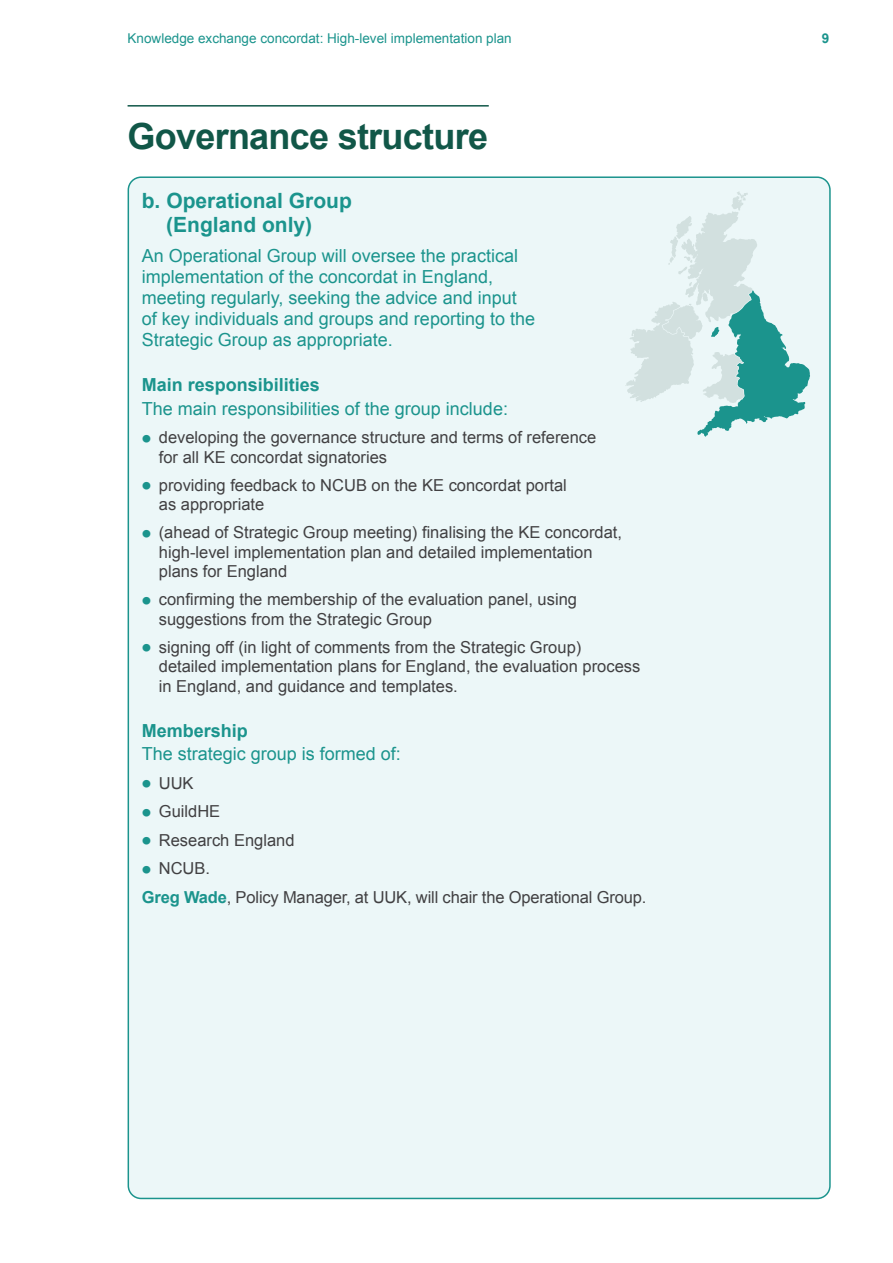
<style>
.page{position:relative;width:893px;height:1263px;background:#fff}
.page>*{position:absolute;margin:0;border:0;box-sizing:border-box;transform-origin:0 0}
.t1{font:700 36px "Arial";letter-spacing:-.02em;color:#115748}
.t2{font:700 21px/24px "Arial";color:#1b948d}
.t3{font:18px/21px "Arial";color:#1b948d}
.t4{font:700 18px "Arial";color:#1b948d}
.t5{font:16.5px/19.5px "Arial";color:#414042}
.t6{font:13.5px "Arial";color:#1b948d}
.t7{font:700 13.5px "Arial";color:#1b948d}
.s1{font-weight:700;font-size:27px;color:#1b948d}
.s2{font-weight:700;color:#1b948d}
</style>
<div class="page">
<hr style="left:128px;top:105px;width:361px;height:2px;background:#115748">
<div style="left:128px;top:177px;width:702px;height:1021px;background:#ecf7f8;border-radius:13px"></div>
<svg style="left:625px;top:192px;width:185px;height:245px"></svg>
<p class="t6" style="left:128px;top:29px;width:386px">Knowledge exchange concordat: High-level implementation plan</p>
<p class="t7" style="left:822px;top:29px;width:9px">9</p>
<h1 class="t1" style="left:128px;top:113px;width:362px">Governance structure</h1>
<p class="t2" style="left:166px;top:189px;width:187px;text-indent:-24px">b. Operational Group (England only)</p>
<p class="t3" style="left:142px;top:245px;width:395px">An Operational Group will oversee the practical implementation of the concordat in England, meeting regularly, seeking the advice and input of key individuals and groups and reporting to the Strategic Group as appropriate.</p>
<p class="t4" style="left:142px;top:373px;width:180px">Main responsibilities</p>
<p class="t3" style="left:142px;top:398px;width:368px">The main responsibilities of the group include:</p>
<p class="t5" style="left:159px;top:428px;width:439px;text-indent:-17px"><span class="s1">•</span> developing the governance structure and terms of reference for all KE concordat signatories</p>
<p class="t5" style="left:159px;top:475px;width:410px;text-indent:-17px"><span class="s1">•</span> providing feedback to NCUB on the KE concordat portal as appropriate</p>
<p class="t5" style="left:159px;top:523px;width:465px;text-indent:-17px"><span class="s1">•</span> (ahead of Strategic Group meeting) finalising the KE concordat, high-level implementation plan and detailed implementation plans for England</p>
<p class="t5" style="left:159px;top:590px;width:420px;text-indent:-17px"><span class="s1">•</span> confirming the membership of the evaluation panel, using suggestions from the Strategic Group</p>
<p class="t5" style="left:159px;top:637px;width:483px;text-indent:-17px"><span class="s1">•</span> signing off (in light of comments from the Strategic Group) detailed implementation plans for England, the evaluation process in England, and guidance and templates.</p>
<p class="t4" style="left:142px;top:718px;width:108px">Membership</p>
<p class="t3" style="left:142px;top:744px;width:261px">The strategic group is formed of:</p>
<p class="t5" style="left:142px;top:773px;width:53px"><span class="s1">•</span> UUK</p>
<p class="t5" style="left:142px;top:802px;width:80px"><span class="s1">•</span> GuildHE</p>
<p class="t5" style="left:142px;top:830px;width:154px"><span class="s1">•</span> Research England</p>
<p class="t5" style="left:142px;top:854px;width:506px;line-height:28.5px"><span class="s1">•</span> NCUB.<br><span class="s2">Greg Wade</span>, Policy Manager, at UUK, will chair the Operational Group.</p>
</div>
